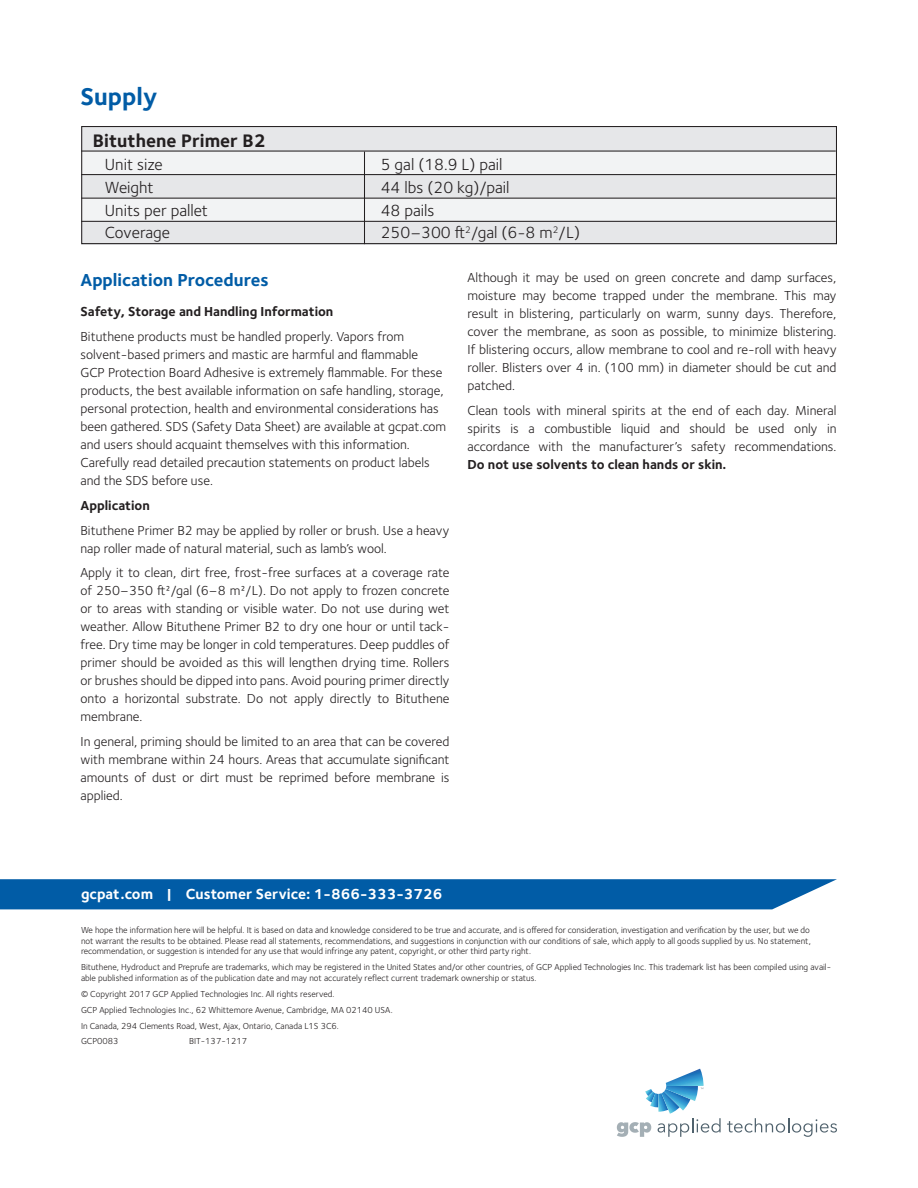
<style>
.page{position:relative;width:918px;height:1188px;background:#fff}
.page>*{position:absolute;margin:0;border:0;box-sizing:border-box;transform-origin:0 0}
.Product_Descriptor_C{font:700 25.05px "Foundry Sterling";color:#015ca6}
.Chart_Text{font:700 18.75px "Foundry Sterling";color:#231f20}
.Product_Descriptor_C-2{font:700 18px "Foundry Sterling";color:#015ca6}
.Chart_Text-2{font:16.65px "Foundry Sterling";color:#231f20}
.Contact_Bar{font:700 15px "Foundry Sterling";color:#fff}
.Text{font:13.5px/18px "Foundry Sterling";color:#231f20;text-align:justify}
.Text-2{font:700 13.5px "Foundry Sterling";color:#231f20}
.t1{font:9px/10.5px "Foundry Sterling";color:#231f20}
.s1{font-weight:700}
</style>
<div class="page">
<svg style="left:0;top:879px;width:837px;height:30px;background:#0c63a9"></svg>
<svg style="left:727px;top:1118px;width:110px;height:19px"></svg>
<svg style="left:617px;top:1069px;width:104px;height:68px"></svg>
<div style="left:81px;top:126px;width:756px;height:119px;background:#e6e7e9"></div>
<div style="left:81px;top:151px;width:756px;height:23px;background:#f2f3f4"></div>
<div style="left:81px;top:199px;width:756px;height:23px;background:#f2f3f4"></div>
<div style="left:81px;top:126px;width:756px;height:118px;border:1px solid #231f20"></div>
<hr style="left:81px;top:151px;width:755px;height:1px;background:#231f20">
<hr style="left:81px;top:174px;width:755px;height:1px;background:#231f20">
<hr style="left:81px;top:198px;width:755px;height:1px;background:#231f20">
<hr style="left:81px;top:221px;width:755px;height:1px;background:#231f20">
<hr style="left:364px;top:152px;width:1px;height:92px;background:#231f20">
<p class="Product_Descriptor_C" style="left:80px;top:82px;width:79px">Supply</p>
<p class="Chart_Text" style="left:93px;top:129px;width:174px">Bituthene Primer B2</p>
<p class="Chart_Text-2" style="left:105px;top:154px;width:59px">Unit size</p>
<p class="Chart_Text-2" style="left:381px;top:154px;width:123px">5 gal (18.9 L) pail</p>
<p class="Chart_Text-2" style="left:105px;top:177px;width:50px">Weight</p>
<p class="Chart_Text-2" style="left:381px;top:177px;width:130px">44 lbs (20 kg)/pail</p>
<p class="Chart_Text-2" style="left:105px;top:200px;width:105px">Units per pallet</p>
<p class="Chart_Text-2" style="left:381px;top:200px;width:55px">48 pails</p>
<p class="Chart_Text-2" style="left:105px;top:223px;width:67px">Coverage</p>
<p class="Chart_Text-2" style="left:381px;top:223px;width:201px">250–300 ft<sup>2</sup>/gal (6-8 m<sup>2</sup>/L)</p>
<p class="Product_Descriptor_C-2" style="left:80px;top:270px;width:190px">Application Procedures</p>
<p class="Text-2" style="left:80px;top:304px;width:254px">Safety, Storage and Handling Information</p>
<p class="Text" style="left:80px;top:328px;width:367px;text-align:left">Bituthene products must be handled properly. Vapors from solvent-based primers and mastic are harmful and flammable<br>GCP Protection Board Adhesive is extremely flammable. For these products, the best available information on safe handling, storage, personal protection, health and environmental considerations has been gathered. SDS (Safety Data Sheet) are available at gcpat.com and users should acquaint themselves with this information.<br>Carefully read detailed precaution statements on product labels and the SDS before use.</p>
<p class="Text-2" style="left:80px;top:497px;width:71px">Application</p>
<p class="Text" style="left:80px;top:521px;width:370px">Bituthene Primer B2 may be applied by roller or brush. Use a heavy nap roller made of natural material, such as lamb’s wool.</p>
<p class="Text" style="left:80px;top:564px;width:371px">Apply it to clean, dirt free, frost-free surfaces at a coverage rate of 250–350 ft2/gal (6–8 m2/L). Do not apply to frozen concrete or to areas with standing or visible water. Do not use during wet weather. Allow Bituthene Primer B2 to dry one hour or until tack&shy;free. Dry time may be longer in cold temperatures. Deep puddles of primer should be avoided as this will lengthen drying time. Rollers or brushes should be dipped into pans. Avoid pouring primer directly onto a horizontal substrate. Do not apply directly to Bituthene membrane.</p>
<p class="Text" style="left:80px;top:733px;width:371px">In general, priming should be limited to an area that can be covered with membrane within 24 hours. Areas that accumulate significant amounts of dust or dirt must be reprimed before membrane is applied.</p>
<p class="Text" style="left:467px;top:269px;width:371px">Although it may be used on green concrete and damp surfaces, moisture may become trapped under the membrane. This may result in blistering, particularly on warm, sunny days. Therefore, cover the membrane, as soon as possible, to minimize blistering.<br>If blistering occurs, allow membrane to cool and re-roll with heavy roller. Blisters over 4 in. (100 mm) in diameter should be cut and patched.</p>
<p class="Text" style="left:467px;top:401px;width:371px">Clean tools with mineral spirits at the end of each day. Mineral spirits is a combustible liquid and should be used only in accordance with the manufacturer’s safety recommendations.<br><span class="s1">Do not use solvents to clean hands or skin.</span></p>
<p class="Contact_Bar" style="left:81px;top:885px;width:363px">gcpat.com | Customer Service: 1-866-333-3726</p>
<p class="t1" style="left:81px;top:925px;width:732px">We hope the information here will be helpful. It is based on data and knowledge considered to be true and accurate, and is offered for consideration, investigation and verification by the user, but we do not warrant the results to be obtained. Please read all statements, recommendations, and suggestions in conjunction with our conditions of sale, which apply to all goods supplied by us. No statement, recommendation, or suggestion is intended for any use that would infringe any patent, copyright, or other third party right.</p>
<p class="t1" style="left:81px;top:962px;width:752px">Bituthene, Hydroduct and Preprufe are trademarks, which may be registered in the United States and/or other countries, of GCP Applied Technologies Inc. This trademark list has been compiled using avail&shy;able published information as of the publication date and may not accurately reflect current trademark ownership or status.</p>
<p class="t1" style="left:81px;top:986px;width:313px;line-height:15.9px">© Copyright 2017 GCP Applied Technologies Inc. All rights reserved.<br>GCP Applied Technologies Inc., 62 Whittemore Avenue, Cambridge, MA 02140 USA.<br>In Canada, 294 Clements Road, West, Ajax, Ontario, Canada L1S 3C6.<br>GCP0083</p>
<p class="t1" style="left:189px;top:1036px;width:60px">BIT-137-1217</p>
</div>
